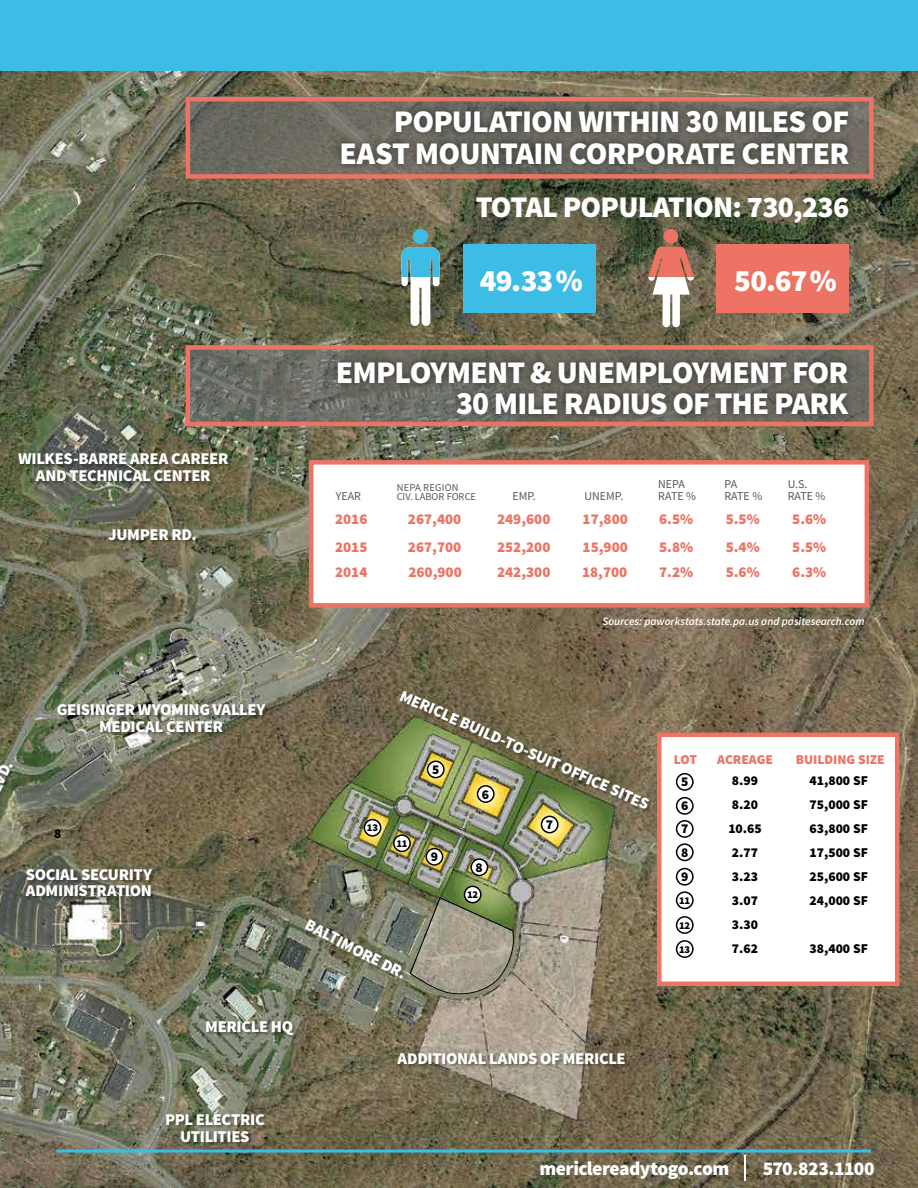
<style>
.page{position:relative;width:918px;height:1188px;background:#fff}
.page>*{position:absolute;margin:0;border:0;box-sizing:border-box;transform-origin:0 0}
.t1{font:900 31.5px/31.5px "Source Sans Pro";letter-spacing:-.025em;color:#fff;text-align:right}
.t2{font:900 31.05px "Source Sans Pro";letter-spacing:-.025em;color:#fff}
.t3{font:900 30px "Source Sans Pro";letter-spacing:-.025em;color:#fff}
.t4{font:900 19.5px "Source Sans Pro";letter-spacing:-.03em;color:#fff}
.t5{font:900 16.5px/16.5px "Source Sans Pro";letter-spacing:-.02em;color:#fff;text-align:center}
.t6{font:900 15px "Source Sans Pro";color:#ed7464}
.t7{font:900 13.5px/24px "Source Sans Pro";color:#000}
.t8{font:900 13.5px "Source Sans Pro";color:#ed7464}
.t9{font:12px "Source Sans Pro";color:#58595b}
.t10{font:italic 600 11.25px "Source Sans Pro";color:#fff}
.t11{font:10.5px "Source Sans Pro";color:#58595b}
.t12{font:900 10.5px "Source Sans Pro";letter-spacing:-.02em;color:#000}
.t13{font:10.5px "Source Sans Pro";letter-spacing:.02em;color:#58595b}
.s1{font-size:32.7px}
.s2{color:#414042}
</style>
<div class="page">
<img style="left:0;top:70px;width:918px;height:1118px">
<svg style="left:191px;top:350px;width:678px;height:71px;background:#6c6d65"></svg>
<svg style="left:191px;top:102px;width:678px;height:72px;background:#6b6960"></svg>
<div style="left:26px;top:868px;width:131px;height:33px;background:#000;opacity:.35"></div>
<div style="left:207px;top:1020px;width:91px;height:19px;background:#000;opacity:.35"></div>
<div style="left:400px;top:690px;width:254px;height:123px;background:#000;opacity:.35"></div>
<div style="left:305px;top:919px;width:103px;height:64px;background:#000;opacity:.35"></div>
<div style="left:397px;top:1053px;width:232px;height:16px;background:#000;opacity:.35"></div>
<div style="left:0;top:764px;width:17px;height:150px;background:#000;opacity:.35"></div>
<div style="left:0;top:0;width:918px;height:70px;background:#3dbde5"></div>
<div style="left:186px;top:97px;width:688px;height:82px;border:4px solid #ed7464"></div>
<div style="left:334px;top:103px;width:522px;height:69px;background:#000;opacity:.49"></div>
<div style="left:464px;top:245px;width:132px;height:68px;background:#3dbde5"></div>
<div style="left:716px;top:245px;width:132px;height:68px;background:#ed7464"></div>
<div style="left:664px;top:229px;width:14px;height:15px;background:#ed7464;border-radius:50%"></div>
<svg style="left:648px;top:247px;width:46px;height:80px"></svg>
<div style="left:413px;top:229px;width:15px;height:15px;background:#3dbde5;border-radius:50%"></div>
<svg style="left:401px;top:247px;width:39px;height:79px"></svg>
<div style="left:166px;top:1114px;width:103px;height:33px;background:#000;opacity:.35"></div>
<div style="left:58px;top:704px;width:212px;height:33px;background:#000;opacity:.35"></div>
<div style="left:18px;top:453px;width:215px;height:33px;background:#000;opacity:.35"></div>
<div style="left:109px;top:529px;width:91px;height:16px;background:#000;opacity:.35"></div>
<hr style="left:56px;top:1150px;width:815px;height:3px;background:#3dbde5">
<hr style="left:744px;top:1156px;width:2px;height:25px;background:#fff">
<div style="left:186px;top:345px;width:688px;height:81px;border:4px solid #ed7464"></div>
<div style="left:309px;top:460px;width:560px;height:148px;background:#fff;border:4px solid #ed7464"></div>
<div style="left:330px;top:354px;width:525px;height:68px;background:#000;opacity:.49"></div>
<svg style="left:409px;top:897px;width:108px;height:103px;background:#93927b"></svg>
<div style="left:657px;top:733px;width:242px;height:253px;background:#fff;border:4px solid #ed7464"></div>
<div style="left:428px;top:761px;width:16px;height:17px;background:#fff;border-radius:50%"></div>
<div style="left:427px;top:761px;width:18px;height:17px;border:2px solid #000;border-radius:50%"></div>
<div style="left:676px;top:773px;width:18px;height:18px;border:2px solid #000;border-radius:50%"></div>
<div style="left:478px;top:786px;width:16px;height:16px;background:#fff;border-radius:50%"></div>
<div style="left:477px;top:785px;width:18px;height:18px;border:2px solid #000;border-radius:50%"></div>
<div style="left:676px;top:797px;width:18px;height:18px;border:2px solid #000;border-radius:50%"></div>
<div style="left:541px;top:816px;width:17px;height:17px;background:#fff;border-radius:50%"></div>
<div style="left:541px;top:816px;width:18px;height:17px;border:2px solid #000;border-radius:50%"></div>
<div style="left:676px;top:820px;width:18px;height:18px;border:2px solid #000;border-radius:50%"></div>
<div style="left:364px;top:820px;width:17px;height:16px;background:#fff;border-radius:50%"></div>
<div style="left:364px;top:819px;width:17px;height:18px;border:2px solid #000;border-radius:50%"></div>
<div style="left:676px;top:940px;width:18px;height:18px;border:2px solid #000;border-radius:50%"></div>
<div style="left:394px;top:835px;width:16px;height:16px;background:#fff;border-radius:50%"></div>
<div style="left:393px;top:834px;width:18px;height:18px;border:2px solid #000;border-radius:50%"></div>
<div style="left:676px;top:891px;width:18px;height:18px;border:2px solid #000;border-radius:50%"></div>
<div style="left:465px;top:886px;width:16px;height:17px;background:#fff;border-radius:50%"></div>
<div style="left:464px;top:886px;width:18px;height:17px;border:2px solid #000;border-radius:50%"></div>
<div style="left:676px;top:916px;width:18px;height:18px;border:2px solid #000;border-radius:50%"></div>
<div style="left:471px;top:859px;width:17px;height:16px;background:#fff;border-radius:50%"></div>
<div style="left:470px;top:858px;width:18px;height:18px;border:2px solid #000;border-radius:50%"></div>
<div style="left:676px;top:843px;width:18px;height:18px;border:2px solid #000;border-radius:50%"></div>
<div style="left:426px;top:849px;width:17px;height:16px;background:#fff;border-radius:50%"></div>
<div style="left:426px;top:848px;width:17px;height:18px;border:2px solid #000;border-radius:50%"></div>
<div style="left:676px;top:868px;width:18px;height:18px;border:2px solid #000;border-radius:50%"></div>
<svg style="left:0;top:763px;width:13px;height:13px"></svg>
<h1 class="t1" style="left:339px;top:107px;width:511px">POPULATION WITHIN <span class="s1">30</span> MILES OF<br>EAST MOUNTAIN CORPORATE CENTER</h1>
<h3 class="t3" style="left:476px;top:187px;width:375px">TOTAL POPULATION: 730,236</h3>
<h2 class="t2" style="left:480px;top:260px;width:104px">49.33%</h2>
<h2 class="t2" style="left:734px;top:260px;width:104px">50.67%</h2>
<p class="t5" style="left:18px;top:451px;width:212px">WILKES-BARRE AREA CAREER<br>AND TECHNICAL CENTER</p>
<p class="t5" style="left:108px;top:527px;width:90px">JUMPER RD.</p>
<h1 class="t1" style="left:336px;top:358px;width:514px">EMPLOYMENT &amp; UNEMPLOYMENT FOR<br><span class="s1">30</span> MILE RADIUS OF THE PARK</h1>
<p class="t13" style="left:397px;top:481px;width:63px">NEPA REGION</p>
<p class="t9" style="left:658px;top:477px;width:28px">NEPA</p>
<p class="t9" style="left:725px;top:477px;width:14px">PA</p>
<p class="t9" style="left:788px;top:477px;width:21px">U.S<span class="s2">.</span></p>
<p class="t11" style="left:397px;top:490px;width:81px">CIV. LABOR FORCE</p>
<p class="t9" style="left:725px;top:489px;width:39px">RATE %</p>
<p class="t9" style="left:788px;top:489px;width:39px">RATE %</p>
<p class="t9" style="left:336px;top:489px;width:27px">YEAR</p>
<p class="t9" style="left:513px;top:489px;width:25px">EMP.</p>
<p class="t9" style="left:585px;top:489px;width:40px">UNEMP.</p>
<p class="t9" style="left:658px;top:489px;width:39px">RATE %</p>
<p class="t6" style="left:335px;top:509px;width:34px">2016</p>
<p class="t6" style="left:408px;top:509px;width:55px">267,400</p>
<p class="t6" style="left:497px;top:509px;width:55px">249,600</p>
<p class="t6" style="left:583px;top:509px;width:47px">17,800</p>
<p class="t6" style="left:659px;top:509px;width:36px">6.5%</p>
<p class="t6" style="left:726px;top:509px;width:36px">5.5%</p>
<p class="t6" style="left:792px;top:509px;width:36px">5.6%</p>
<p class="t6" style="left:335px;top:537px;width:34px">2015</p>
<p class="t6" style="left:408px;top:537px;width:55px">267,700</p>
<p class="t6" style="left:497px;top:537px;width:55px">252,200</p>
<p class="t6" style="left:583px;top:537px;width:47px">15,900</p>
<p class="t6" style="left:659px;top:537px;width:36px">5.8%</p>
<p class="t6" style="left:726px;top:537px;width:36px">5.4%</p>
<p class="t6" style="left:792px;top:537px;width:36px">5.5%</p>
<p class="t6" style="left:335px;top:562px;width:34px">2014</p>
<p class="t6" style="left:408px;top:562px;width:55px">260,900</p>
<p class="t6" style="left:497px;top:562px;width:55px">242,300</p>
<p class="t6" style="left:582px;top:562px;width:47px">18,700</p>
<p class="t6" style="left:659px;top:562px;width:36px">7.2%</p>
<p class="t6" style="left:726px;top:562px;width:36px">5.6%</p>
<p class="t6" style="left:792px;top:562px;width:36px">6.3%</p>
<p class="t10" style="left:603px;top:614px;width:264px">Sources: paworkstats.state.pa.us and pasitesearch.com</p>
<p class="t5" style="left:57px;top:702px;width:210px">GEISINGER WYOMING VALLEY<br>MEDICAL CENTER</p>
<p class="t7" style="left:54px;top:822px;width:9px">8</p>
<p class="t5" style="left:26px;top:867px;width:128px;text-align:left">SOCIAL SECURITY<br>ADMINISTRATION</p>
<p class="t5" style="left:404px;top:688px;width:273px;rotate:24deg">MERICLE BUILD-TO-SUIT OFFICE SITES</p>
<p class="t8" style="left:674px;top:751px;width:25px">LOT</p>
<p class="t8" style="left:717px;top:751px;width:57px">ACREAGE</p>
<p class="t8" style="left:796px;top:751px;width:91px">BUILDING SIZE</p>
<p class="t7" style="left:432px;top:758px;width:9px">5</p>
<p class="t7" style="left:681px;top:770px;width:9px">5</p>
<p class="t7" style="left:728px;top:769px;width:35px">8.99<br>8.20<br>10.65<br>2.77<br>3.23<br>3.07<br>3.30<br>7.62</p>
<p class="t7" style="left:809px;top:769px;width:60px;text-align:justify">41,800 SF 75,000 SF 63,800 SF 17,500 SF 25,600 SF 24,000 SF</p>
<p class="t7" style="left:482px;top:783px;width:9px">6</p>
<p class="t7" style="left:681px;top:794px;width:9px">6</p>
<p class="t7" style="left:546px;top:813px;width:9px">7</p>
<p class="t12" style="left:367px;top:821px;width:13px">13</p>
<p class="t7" style="left:681px;top:818px;width:9px">7</p>
<p class="t12" style="left:396px;top:837px;width:13px">11</p>
<p class="t7" style="left:681px;top:841px;width:9px">8</p>
<p class="t7" style="left:431px;top:845px;width:9px">9</p>
<p class="t7" style="left:476px;top:856px;width:9px">8</p>
<p class="t7" style="left:681px;top:865px;width:9px">9</p>
<p class="t12" style="left:467px;top:888px;width:13px">12</p>
<p class="t12" style="left:679px;top:894px;width:13px">11</p>
<p class="t5" style="left:310px;top:917px;width:113px;rotate:27deg">BALTIMORE DR.</p>
<p class="t12" style="left:679px;top:918px;width:13px">12</p>
<p class="t7" style="left:809px;top:937px;width:60px">38,400 SF</p>
<p class="t12" style="left:679px;top:942px;width:13px">13</p>
<p class="t5" style="left:205px;top:1019px;width:89px">MERICLE HQ</p>
<p class="t5" style="left:398px;top:1051px;width:230px">ADDITIONAL LANDS OF MERICLE</p>
<p class="t5" style="left:165px;top:1112px;width:101px">PPL ELECTRIC<br>UTILITIES</p>
<p class="t4" style="left:539px;top:1156px;width:191px">mericlereadytogo.com</p>
<p class="t4" style="left:763px;top:1156px;width:113px">570.823.1100</p>
</div>
